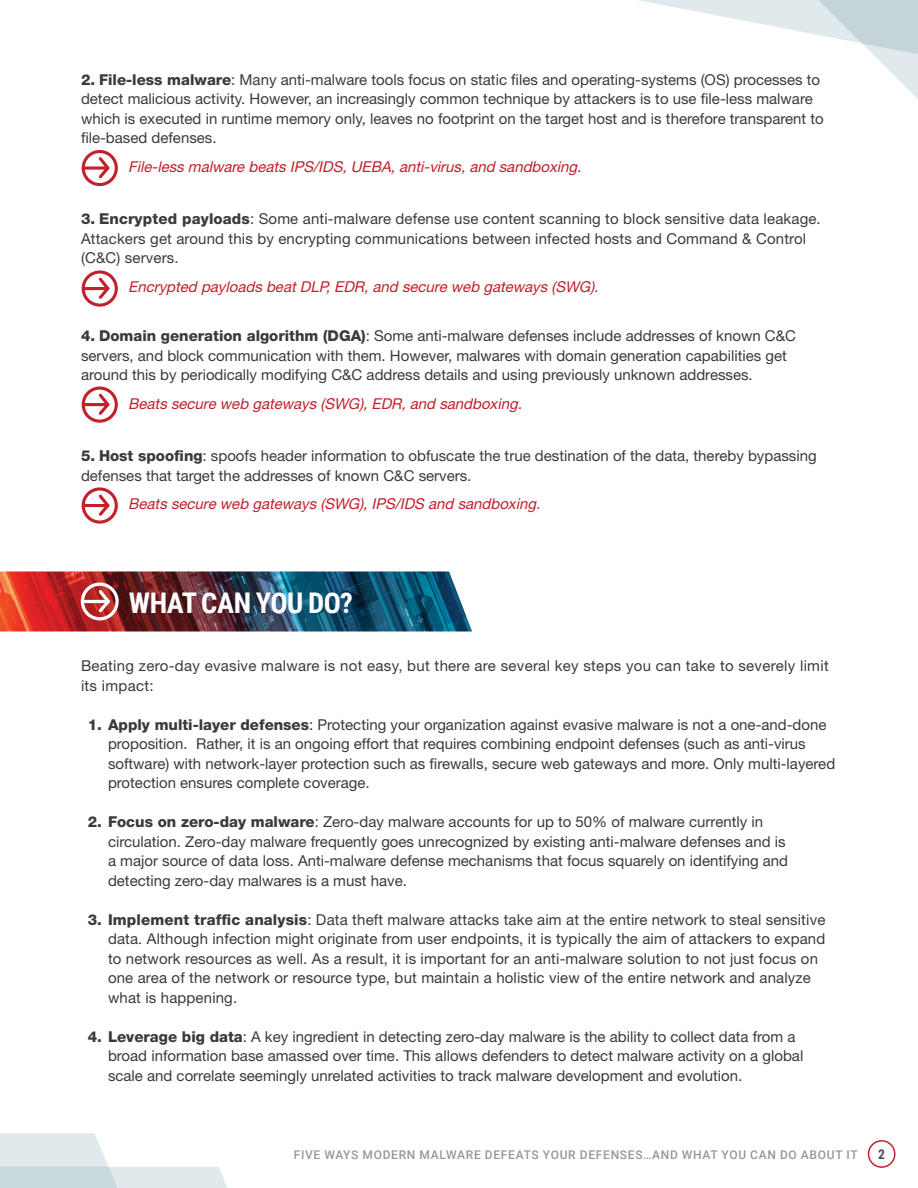
<style>
.page{position:relative;width:918px;height:1188px;background:#fff}
.page>*{position:absolute;margin:0;border:0;box-sizing:border-box;transform-origin:0 0}
.t1{font:700 28.5px "Roboto Condensed";letter-spacing:-.015em;color:#fff}
.t2{font:15px/19.5px "Helvetica Neue";color:#3a3a3b}
.t3{font:italic 15px "Helvetica Neue East A";color:#c2202b}
.t4{font:15px/19.5px "Helvetica Neue";letter-spacing:.02em;color:#3a3a3b}
.t5{font:700 13.5px "Roboto Condensed";color:#4a4b4b}
.t6{font:500 12px "Roboto";letter-spacing:.06em;color:#979797}
.s1{font-weight:800}
</style>
<div class="page">
<svg style="left:0;top:1133px;width:228px;height:55px"></svg>
<div style="left:868px;top:1140px;width:28px;height:28px;border:2px solid #c2202b;border-radius:50%"></div>
<svg style="left:638px;top:0;width:280px;height:99px"></svg>
<img style="left:0;top:571px;width:472px;height:60px">
<div style="left:81px;top:583px;width:38px;height:37px;border:3px solid #fff;border-radius:50%"></div>
<hr style="left:83px;top:600px;width:25px;height:3px;background:#fff">
<svg style="left:96px;top:587px;width:16px;height:28px"></svg>
<div style="left:82px;top:150px;width:36px;height:36px;border:3px solid #c2212c;border-radius:50%"></div>
<svg style="left:84px;top:166px;width:12px;height:4px"></svg>
<svg style="left:96px;top:154px;width:16px;height:27px"></svg>
<div style="left:82px;top:270px;width:36px;height:37px;border:3px solid #c2212c;border-radius:50%"></div>
<hr style="left:84px;top:287px;width:24px;height:3px;background:#c2212c">
<svg style="left:96px;top:275px;width:16px;height:27px"></svg>
<div style="left:82px;top:487px;width:36px;height:37px;border:3px solid #c2212c;border-radius:50%"></div>
<hr style="left:84px;top:504px;width:24px;height:3px;background:#c2212c">
<svg style="left:96px;top:492px;width:16px;height:27px"></svg>
<div style="left:82px;top:387px;width:36px;height:36px;border:3px solid #c2212c;border-radius:50%"></div>
<hr style="left:84px;top:403px;width:24px;height:3px;background:#c2212c">
<svg style="left:96px;top:391px;width:16px;height:27px"></svg>
<p class="t2" style="left:81px;top:70px;width:744px"><span class="s1">2. File-less malware</span>: Many anti-malware tools focus on static files and operating-systems (OS) processes to detect malicious activity. However, an increasingly common technique by attackers is to use file-less malware which is executed in runtime memory only, leaves no footprint on the target host and is therefore transparent to file-based defenses.</p>
<p class="t3" style="left:128px;top:158px;width:455px">File-less malware beats IPS/IDS, UEBA, anti-virus, and sandboxing.</p>
<p class="t2" style="left:81px;top:209px;width:741px"><span class="s1">3. Encrypted payloads</span>: Some anti-malware defense use content scanning to block sensitive data leakage.<br>Attackers get around this by encrypting communications between infected hosts and Command &amp; Control (C&amp;C) servers.</p>
<p class="t3" style="left:128px;top:278px;width:472px">Encrypted payloads beat DLP, EDR, and secure web gateways (SWG).</p>
<p class="t2" style="left:81px;top:326px;width:717px"><span class="s1">4. Domain generation algorithm (DGA)</span>: Some anti-malware defenses include addresses of known C&amp;C servers, and block communication with them. However, malwares with domain generation capabilities get around this by periodically modifying C&amp;C address details and using previously unknown addresses.</p>
<p class="t3" style="left:128px;top:395px;width:395px">Beats secure web gateways (SWG), EDR, and sandboxing.</p>
<p class="t2" style="left:81px;top:446px;width:737px"><span class="s1">5. Host spoofing</span>: spoofs header information to obfuscate the true destination of the data, thereby bypassing defenses that target the addresses of known C&amp;C servers.</p>
<p class="t3" style="left:128px;top:495px;width:413px">Beats secure web gateways (SWG), IPS/IDS and sandboxing.</p>
<h1 class="t1" style="left:129px;top:583px;width:226px">WHAT CAN YOU DO?</h1>
<p class="t4" style="left:81px;top:656px;width:749px">Beating zero-day evasive malware is not easy, but there are several key steps you can take to severely limit its impact:</p>
<p class="t2" style="left:108px;top:715px;width:729px;text-indent:-20px"><span class="s1">1. Apply multi-layer defenses</span>: Protecting your organization against evasive malware is not a one-and-done proposition. Rather, it is an ongoing effort that requires combining endpoint defenses (such as anti-virus software) with network-layer protection such as firewalls, secure web gateways and more. Only multi-layered protection ensures complete coverage.</p>
<p class="t2" style="left:108px;top:812px;width:682px;text-indent:-20px"><span class="s1">2. Focus on zero-day malware</span>: Zero-day malware accounts for up to 50% of malware currently in circulation. Zero-day malware frequently goes unrecognized by existing anti-malware defenses and is a major source of data loss. Anti-malware defense mechanisms that focus squarely on identifying and detecting zero-day malwares is a must have.</p>
<p class="t2" style="left:108px;top:910px;width:719px;text-indent:-20px"><span class="s1">3. Implement traffic analysis</span>: Data theft malware attacks take aim at the entire network to steal sensitive data. Although infection might originate from user endpoints, it is typically the aim of attackers to expand to network resources as well. As a result, it is important for an anti-malware solution to not just focus on one area of the network or resource type, but maintain a holistic view of the entire network and analyze what is happening.</p>
<p class="t2" style="left:108px;top:1027px;width:697px;text-indent:-20px"><span class="s1">4. Leverage big data</span>: A key ingredient in detecting zero-day malware is the ability to collect data from a broad information base amassed over time. This allows defenders to detect malware activity on a global scale and correlate seemingly unrelated activities to track malware development and evolution.</p>
<p class="t6" style="left:294px;top:1146px;width:566px">FIVE WAYS MODERN MALWARE DEFEATS YOUR DEFENSES…AND WHAT YOU CAN DO ABOUT IT</p>
<p class="t5" style="left:878px;top:1145px;width:8px">2</p>
</div>
